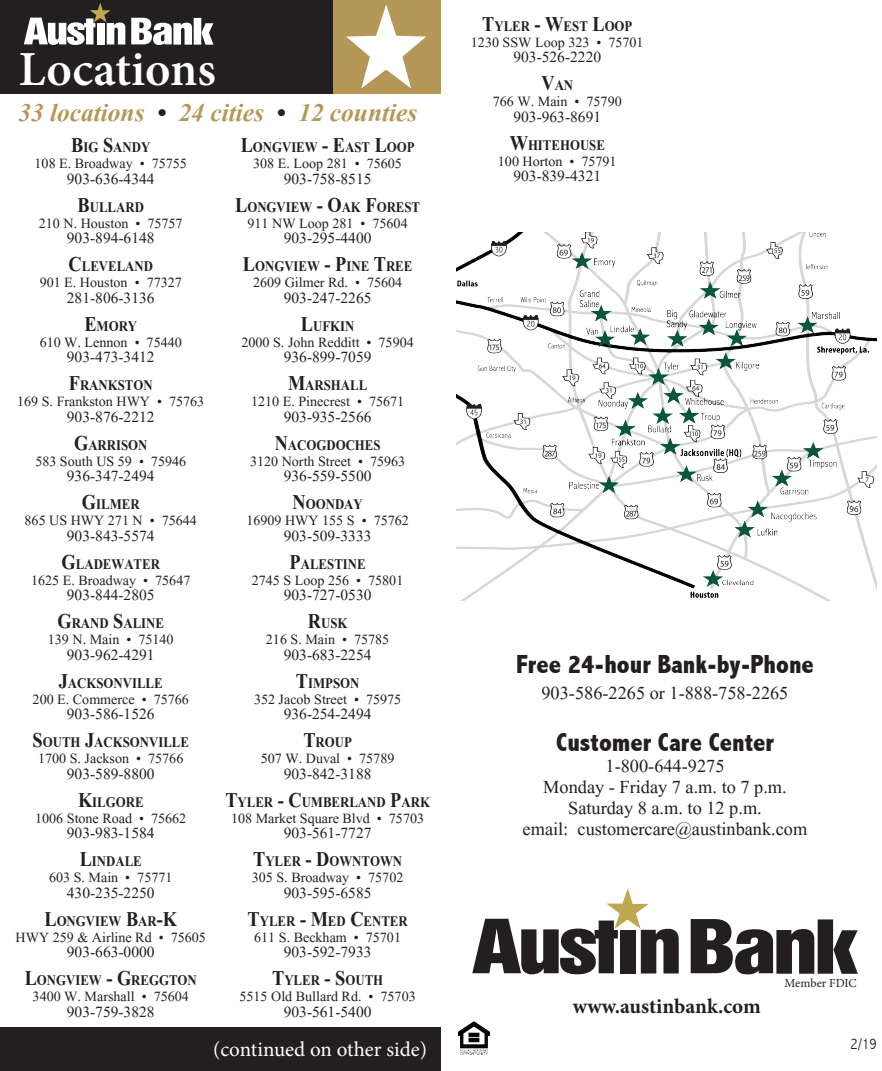
<style>
.page{position:relative;width:882px;height:1071px;background:#fff}
.page>*{position:absolute;margin:0;border:0;box-sizing:border-box;transform-origin:0 0}
.t1{font:600 49px "Minion Pro";color:#fff}
.t2{font:italic 700 31.5px "Aparajita";color:#b59858}
.t3{font:800 condensed 26.25px "Abadi";color:#231f20}
.t4{font:22.75px/21px "Aparajita";color:#231f20;text-align:center}
.t5{font:21px "Minion Pro";color:#fff}
.t6{font:700 21px "Minion Pro";color:#231f20}
.t7{font:19.25px "Aparajita";color:#231f20}
.t8{font:700 18.38px "Aparajita";color:#231f20;scale:.87 1}
.t9{font:17.5px "Aparajita";color:#231f20}
.t10{font:300 condensed 15.75px "Abadi";color:#231f20}
.t11{font:12.25px "Minion Pro";letter-spacing:-.005em;color:#231f20}
.s1{color:#231f20}
.s2{font-size:26.07px}
</style>
<div class="page">
<div style="left:0;top:0;width:334px;height:94px;background:#231f20"></div>
<div style="left:334px;top:0;width:107px;height:94px;background:#b59858"></div>
<svg style="left:346px;top:5px;width:80px;height:84px"></svg>
<svg style="left:24px;top:3px;width:101px;height:42px"></svg>
<svg style="left:131px;top:18px;width:61px;height:27px"></svg>
<div style="left:194px;top:18px;width:7px;height:27px;background:#fff"></div>
<svg style="left:201px;top:23px;width:12px;height:22px"></svg>
<div style="left:0;top:1027px;width:441px;height:44px;background:#231f20"></div>
<img style="left:458px;top:1021px;width:31px;height:33px">
<img style="left:456px;top:233px;width:421px;height:367px">
<svg style="left:472px;top:888px;width:207px;height:86px"></svg>
<svg style="left:691px;top:919px;width:123px;height:56px"></svg>
<div style="left:818px;top:919px;width:15px;height:55px;background:#231f20"></div>
<svg style="left:834px;top:930px;width:24px;height:44px"></svg>
<h1 class="t1" style="left:19px;top:36px;width:199px">Locations</h1>
<h2 class="t2" style="left:19px;top:98px;width:400px">33 locations <span class="s1">•</span> 24 cities <span class="s1">•</span> 12 counties</h2>
<p class="t8" style="left:71px;top:139px;width:92px"><span class="s2">B</span>ig <span class="s2">S</span>andy</p>
<p class="t9" style="left:35px;top:155px;width:154px">108 E. Broadway • 75755</p>
<p class="t7" style="left:67px;top:169px;width:89px">903-636-4344</p>
<p class="t8" style="left:78px;top:198px;width:78px"><span class="s2">B</span>ullard</p>
<p class="t9" style="left:39px;top:214px;width:145px">210 N. Houston • 75757</p>
<p class="t7" style="left:67px;top:229px;width:89px">903-894-6148</p>
<p class="t8" style="left:69px;top:258px;width:99px"><span class="s2">C</span>leveland</p>
<p class="t9" style="left:40px;top:274px;width:144px">901 E. Houston • 77327</p>
<p class="t7" style="left:67px;top:288px;width:89px">281-806-3136</p>
<p class="t8" style="left:84px;top:317px;width:62px"><span class="s2">E</span>mory</p>
<p class="t9" style="left:40px;top:333px;width:144px">610 W. Lennon • 75440</p>
<p class="t7" style="left:67px;top:348px;width:89px">903-473-3412</p>
<p class="t8" style="left:69px;top:377px;width:98px"><span class="s2">F</span>rankston</p>
<p class="t9" style="left:17px;top:393px;width:189px">169 S. Frankston HWY • 75763</p>
<p class="t7" style="left:67px;top:407px;width:89px">903-876-2212</p>
<p class="t8" style="left:74px;top:436px;width:86px"><span class="s2">G</span>arrison</p>
<p class="t9" style="left:35px;top:452px;width:152px">583 South US 59 • 75946</p>
<p class="t7" style="left:67px;top:467px;width:89px">936-347-2494</p>
<p class="t8" style="left:82px;top:496px;width:68px"><span class="s2">G</span>ilmer</p>
<p class="t9" style="left:25px;top:512px;width:174px">865 US HWY 271 N • 75644</p>
<p class="t7" style="left:67px;top:526px;width:89px">903-843-5574</p>
<p class="t8" style="left:62px;top:555px;width:115px"><span class="s2">G</span>ladewater</p>
<p class="t9" style="left:31px;top:571px;width:161px">1625 E. Broadway • 75647</p>
<p class="t7" style="left:67px;top:586px;width:89px">903-844-2805</p>
<p class="t8" style="left:57px;top:615px;width:124px"><span class="s2">G</span>rand <span class="s2">S</span>aline</p>
<p class="t9" style="left:48px;top:631px;width:127px">139 N. Main • 75140</p>
<p class="t7" style="left:67px;top:645px;width:89px">903-962-4291</p>
<p class="t8" style="left:59px;top:674px;width:121px"><span class="s2">J</span>acksonville</p>
<p class="t9" style="left:33px;top:690px;width:158px">200 E. Commerce • 75766</p>
<p class="t7" style="left:67px;top:705px;width:89px">903-586-1526</p>
<p class="t8" style="left:33px;top:734px;width:181px"><span class="s2">S</span>outh <span class="s2">J</span>acksonville</p>
<p class="t9" style="left:38px;top:750px;width:147px">1700 S. Jackson • 75766</p>
<p class="t7" style="left:67px;top:764px;width:89px">903-589-8800</p>
<p class="t8" style="left:78px;top:793px;width:77px"><span class="s2">K</span>ilgore</p>
<p class="t9" style="left:35px;top:809px;width:153px">1006 Stone Road • 75662</p>
<p class="t7" style="left:67px;top:824px;width:89px">903-983-1584</p>
<p class="t8" style="left:80px;top:853px;width:73px"><span class="s2">L</span>indale</p>
<p class="t9" style="left:49px;top:869px;width:125px">603 S. Main • 75771</p>
<p class="t7" style="left:67px;top:883px;width:89px">430-235-2250</p>
<p class="t8" style="left:44px;top:912px;width:154px"><span class="s2">L</span>ongview <span class="s2">B</span>ar<span class="s2">-K</span></p>
<p class="t9" style="left:16px;top:928px;width:192px">HWY 259 &amp; Airline Rd • 75605</p>
<p class="t7" style="left:67px;top:943px;width:89px">903-663-0000</p>
<p class="t8" style="left:25px;top:972px;width:199px"><span class="s2">L</span>ongview <span class="s2">- G</span>reggton</p>
<p class="t9" style="left:33px;top:988px;width:158px">3400 W. Marshall • 75604</p>
<p class="t7" style="left:67px;top:1002px;width:89px">903-759-3828</p>
<p class="t8" style="left:241px;top:139px;width:202px"><span class="s2">L</span>ongview <span class="s2">- E</span>ast <span class="s2">L</span>oop</p>
<p class="t9" style="left:253px;top:155px;width:150px">308 E. Loop 281 • 75605</p>
<p class="t7" style="left:284px;top:169px;width:89px">903-758-8515</p>
<p class="t8" style="left:235px;top:198px;width:214px"><span class="s2">L</span>ongview <span class="s2">- O</span>ak <span class="s2">F</span>orest</p>
<p class="t9" style="left:248px;top:214px;width:162px">911 NW Loop 281 • 75604</p>
<p class="t7" style="left:284px;top:229px;width:89px">903-295-4400</p>
<p class="t8" style="left:243px;top:258px;width:196px"><span class="s2">L</span>ongview <span class="s2">- P</span>ine <span class="s2">T</span>ree</p>
<p class="t9" style="left:253px;top:274px;width:151px">2609 Gilmer Rd. • 75604</p>
<p class="t7" style="left:284px;top:288px;width:89px">903-247-2265</p>
<p class="t8" style="left:301px;top:317px;width:63px"><span class="s2">L</span>ufkin</p>
<p class="t9" style="left:241px;top:333px;width:174px">2000 S. John Redditt • 75904</p>
<p class="t7" style="left:284px;top:348px;width:89px">936-899-7059</p>
<p class="t8" style="left:288px;top:377px;width:93px"><span class="s2">M</span>arshall</p>
<p class="t9" style="left:251px;top:393px;width:155px">1210 E. Pinecrest • 75671</p>
<p class="t7" style="left:284px;top:407px;width:89px">903-935-2566</p>
<p class="t8" style="left:275px;top:436px;width:122px"><span class="s2">N</span>acogdoches</p>
<p class="t9" style="left:250px;top:452px;width:157px">3120 North Street • 75963</p>
<p class="t7" style="left:284px;top:467px;width:89px">936-559-5500</p>
<p class="t8" style="left:293px;top:496px;width:82px"><span class="s2">N</span>oonday</p>
<p class="t9" style="left:246px;top:512px;width:164px">16909 HWY 155 S • 75762</p>
<p class="t7" style="left:284px;top:526px;width:89px">903-509-3333</p>
<p class="t8" style="left:290px;top:555px;width:89px"><span class="s2">P</span>alestine</p>
<p class="t9" style="left:252px;top:571px;width:153px">2745 S Loop 256 • 75801</p>
<p class="t7" style="left:284px;top:586px;width:89px">903-727-0530</p>
<p class="t8" style="left:308px;top:615px;width:47px"><span class="s2">R</span>usk</p>
<p class="t9" style="left:266px;top:631px;width:125px">216 S. Main • 75785</p>
<p class="t7" style="left:284px;top:645px;width:89px">903-683-2254</p>
<p class="t8" style="left:296px;top:674px;width:75px"><span class="s2">T</span>impson</p>
<p class="t9" style="left:254px;top:690px;width:149px">352 Jacob Street • 75975</p>
<p class="t7" style="left:284px;top:705px;width:89px">936-254-2494</p>
<p class="t8" style="left:303px;top:734px;width:57px"><span class="s2">T</span>roup</p>
<p class="t9" style="left:261px;top:750px;width:135px">507 W. Duval • 75789</p>
<p class="t7" style="left:284px;top:764px;width:89px">903-842-3188</p>
<p class="t8" style="left:225px;top:793px;width:237px"><span class="s2">T</span>yler <span class="s2">- C</span>umberland <span class="s2">P</span>ark</p>
<p class="t9" style="left:231px;top:809px;width:194px">108 Market Square Blvd • 75703</p>
<p class="t7" style="left:284px;top:824px;width:89px">903-561-7727</p>
<p class="t8" style="left:253px;top:853px;width:173px"><span class="s2">T</span>yler <span class="s2">- D</span>owntown</p>
<p class="t9" style="left:252px;top:869px;width:153px">305 S. Broadway • 75702</p>
<p class="t7" style="left:284px;top:883px;width:89px">903-595-6585</p>
<p class="t8" style="left:248px;top:912px;width:186px"><span class="s2">T</span>yler <span class="s2">- M</span>ed <span class="s2">C</span>enter</p>
<p class="t9" style="left:254px;top:928px;width:148px">611 S. Beckham • 75701</p>
<p class="t7" style="left:284px;top:943px;width:89px">903-592-7933</p>
<p class="t8" style="left:272px;top:972px;width:129px"><span class="s2">T</span>yler <span class="s2">- S</span>outh</p>
<p class="t9" style="left:240px;top:988px;width:178px">5515 Old Bullard Rd. • 75703</p>
<p class="t7" style="left:284px;top:1002px;width:89px">903-561-5400</p>
<p class="t5" style="left:213px;top:1035px;width:215px">(continued on other side)</p>
<p class="t8" style="left:482px;top:17px;width:174px"><span class="s2">T</span>yler <span class="s2">- W</span>est <span class="s2">L</span>oop</p>
<p class="t9" style="left:471px;top:33px;width:174px">1230 SSW Loop 323 • 75701</p>
<p class="t7" style="left:513px;top:48px;width:89px">903-526-2220</p>
<p class="t8" style="left:541px;top:77px;width:38px"><span class="s2">V</span>an</p>
<p class="t9" style="left:493px;top:93px;width:130px">766 W. Main • 75790</p>
<p class="t7" style="left:513px;top:107px;width:89px">903-963-8691</p>
<p class="t8" style="left:510px;top:136px;width:111px"><span class="s2">W</span>hitehouse</p>
<p class="t9" style="left:498px;top:152px;width:120px">100 Horton • 75791</p>
<p class="t7" style="left:513px;top:167px;width:89px">903-839-4321</p>
<h3 class="t3" style="left:516px;top:649px;width:299px">Free 24-hour Bank-by-Phone</h3>
<h3 class="t4" style="left:542px;top:685px;width:248px">903-586-2265 or 1-888-758-2265</h3>
<h3 class="t3" style="left:556px;top:727px;width:219px">Customer Care Center</h3>
<h3 class="t4" style="left:523px;top:758px;width:286px">1-800-644-9275<br>Monday - Friday 7 a.m. to 7 p.m.<br>Saturday 8 a.m. to 12 p.m.<br>email: customercare@austinbank.com</h3>
<p class="t6" style="left:573px;top:991px;width:189px">www.austinbank.com</p>
<p class="t11" style="left:785px;top:975px;width:74px">Member FDIC</p>
<p class="t10" style="left:851px;top:1035px;width:28px">2/19</p>
</div>
